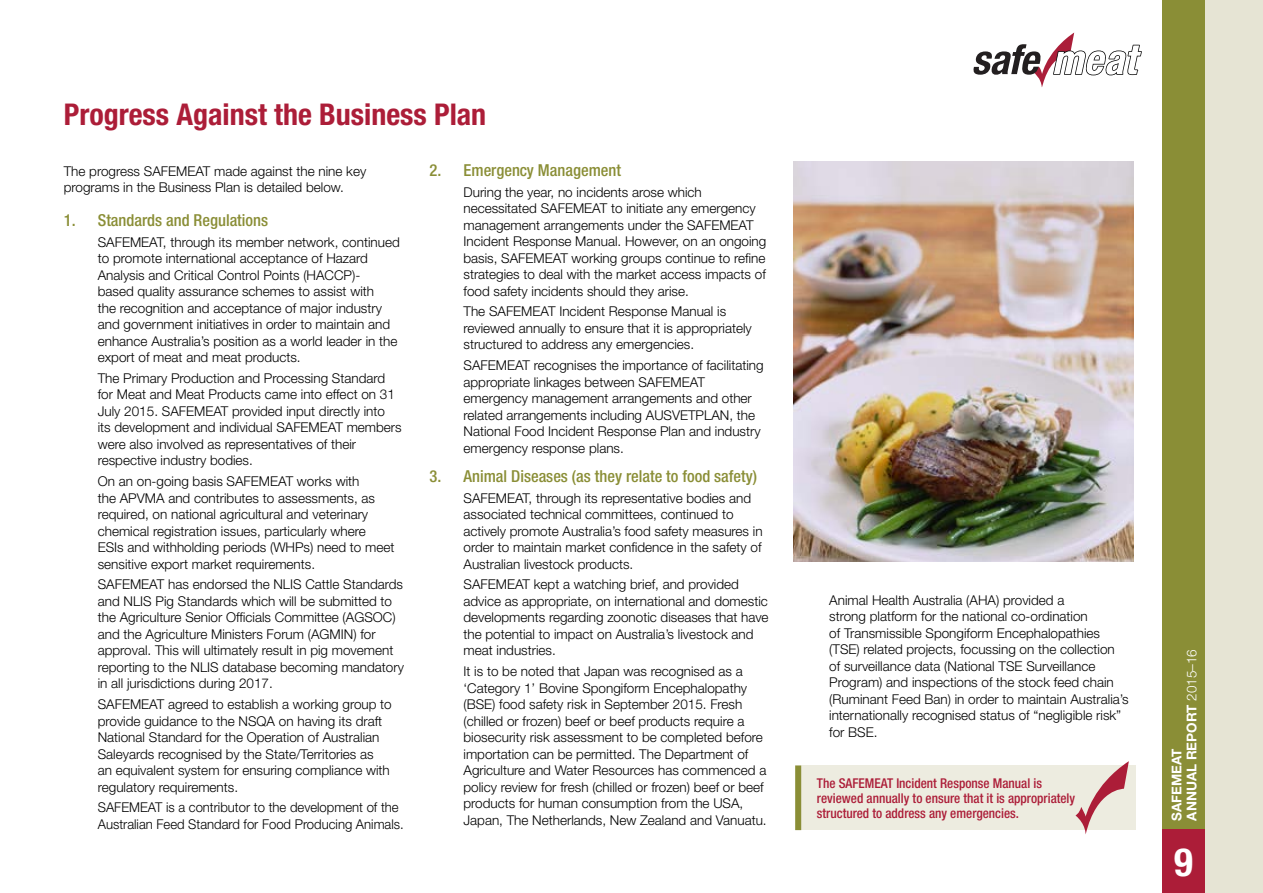
<style>
.page{position:relative;width:1263px;height:893px;background:#fff}
.page>*{position:absolute;margin:0;border:0;box-sizing:border-box;transform-origin:0 0}
.t1{font:700 condensed 39px "Helvetica Neue";color:#fff}
.t2{font:700 condensed 30px "Helvetica Neue";color:#ac1d38}
.t3{font:500 condensed 16.5px "Helvetica Neue";color:#8a8e36}
.t4{font:300 13.5px/16.5px "Helvetica Neue";color:#000}
.t5{font:500 condensed 13.5px/15px "Helvetica Neue";color:#ac1d38}
.t6{font:700 13.5px/15px "Helvetica Neue";color:#fff}
.s1{font-weight:300}
</style>
<div class="page">
<img style="left:794px;top:162px;width:339px;height:399px">
<div style="left:795px;top:765px;width:340px;height:65px;background:#edece0"></div>
<div style="left:795px;top:765px;width:6px;height:65px;background:#8a8e36"></div>
<svg style="left:1075px;top:761px;width:54px;height:73px"></svg>
<svg style="left:973px;top:33px;width:169px;height:54px"></svg>
<div style="left:1162px;top:0;width:101px;height:893px;background:#e6e4d4"></div>
<div style="left:1162px;top:829px;width:43px;height:64px;background:#ac1d38"></div>
<div style="left:1162px;top:0;width:43px;height:829px;background:#8a8e36"></div>
<h2 class="t2" style="left:64px;top:96px;width:424px">Progress Against the Business Plan</h2>
<p class="t4" style="left:64px;top:162px;width:304px">The progress SAFEMEAT made against the nine key programs in the Business Plan is detailed below.</p>
<p class="t3" style="left:64px;top:210px;width:206px">1. Standards and Regulations</p>
<p class="t4" style="left:98px;top:233px;width:303px">SAFEMEAT, through its member network, continued to promote international acceptance of Hazard Analysis and Critical Control Points (HACCP)- based quality assurance schemes to assist with<br>the recognition and acceptance of major industry and government initiatives in order to maintain and enhance Australia’s position as a world leader in the export of meat and meat products.</p>
<p class="t4" style="left:98px;top:369px;width:305px">The Primary Production and Processing Standard for Meat and Meat Products came into effect on 31<br>July 2015. SAFEMEAT provided input directly into<br>its development and individual SAFEMEAT members were also involved as representatives of their respective industry bodies.</p>
<p class="t4" style="left:98px;top:473px;width:298px">On an on-going basis SAFEMEAT works with<br>the APVMA and contributes to assessments, as required, on national agricultural and veterinary chemical registration issues, particularly where ESIs and withholding periods (WHPs) need to meet sensitive export market requirements.</p>
<p class="t4" style="left:98px;top:576px;width:308px">SAFEMEAT has endorsed the NLIS Cattle Standards and NLIS Pig Standards which will be submitted to the Agriculture Senior Officials Committee (AGSOC) and the Agriculture Ministers Forum (AGMIN) for approval. This will ultimately result in pig movement reporting to the NLIS database becoming mandatory in all jurisdictions during 2017.</p>
<p class="t4" style="left:98px;top:696px;width:295px">SAFEMEAT agreed to establish a working group to provide guidance to the NSQA on having its draft National Standard for the Operation of Australian Saleyards recognised by the State/Territories as<br>an equivalent system for ensuring compliance with regulatory requirements.</p>
<p class="t4" style="left:98px;top:799px;width:307px">SAFEMEAT is a contributor to the development of the<br>Australian Feed Standard for Food Producing Animals.</p>
<p class="t3" style="left:429px;top:160px;width:193px">2. Emergency Management</p>
<p class="t4" style="left:463px;top:183px;width:304px">During the year, no incidents arose which necessitated SAFEMEAT to initiate any emergency management arrangements under the SAFEMEAT Incident Response Manual. However, on an ongoing basis, SAFEMEAT working groups continue to refine strategies to deal with the market access impacts of food safety incidents should they arise.</p>
<p class="t4" style="left:463px;top:303px;width:290px">The SAFEMEAT Incident Response Manual is reviewed annually to ensure that it is appropriately structured to address any emergencies.</p>
<p class="t4" style="left:463px;top:357px;width:302px">SAFEMEAT recognises the importance of facilitating appropriate linkages between SAFEMEAT emergency management arrangements and other related arrangements including AUSVETPLAN, the National Food Incident Response Plan and industry emergency response plans.</p>
<p class="t3" style="left:429px;top:466px;width:329px">3. Animal Diseases (as they relate to food safety)</p>
<p class="t4" style="left:463px;top:489px;width:301px">SAFEMEAT, through its representative bodies and associated technical committees, continued to actively promote Australia’s food safety measures in order to maintain market confidence in the safety of Australian livestock products.</p>
<p class="t4" style="left:463px;top:576px;width:307px">SAFEMEAT kept a watching brief, and provided advice as appropriate, on international and domestic developments regarding zoonotic diseases that have the potential to impact on Australia’s livestock and meat industries.</p>
<p class="t4" style="left:463px;top:663px;width:305px">It is to be noted that Japan was recognised as a ‘Category 1’ Bovine Spongiform Encephalopathy (BSE) food safety risk in September 2015. Fresh (chilled or frozen) beef or beef products require a biosecurity risk assessment to be completed before importation can be permitted. The Department of Agriculture and Water Resources has commenced a policy review for fresh (chilled or frozen) beef or beef products for human consumption from the USA, Japan, The Netherlands, New Zealand and Vanuatu.</p>
<p class="t4" style="left:829px;top:591px;width:301px">Animal Health Australia (AHA) provided a<br>strong platform for the national co-ordination<br>of Transmissible Spongiform Encephalopathies (TSE) related projects, focussing on the collection of surveillance data (National TSE Surveillance Program) and inspections of the stock feed chain (Ruminant Feed Ban) in order to maintain Australia’s internationally recognised status of “negligible risk” for BSE.</p>
<p class="t5" style="left:817px;top:776px;width:260px">The SAFEMEAT Incident Response Manual is reviewed annually to ensure that it is appropriately structured to address any emergencies.</p>
<p class="t6" style="left:1169px;top:821px;width:173px;rotate:-90deg">SAFEMEAT<br>ANNUAL REPORT <span class="s1">2015–16</span></p>
<h1 class="t1" style="left:1174px;top:839px;width:20px">9</h1>
</div>
